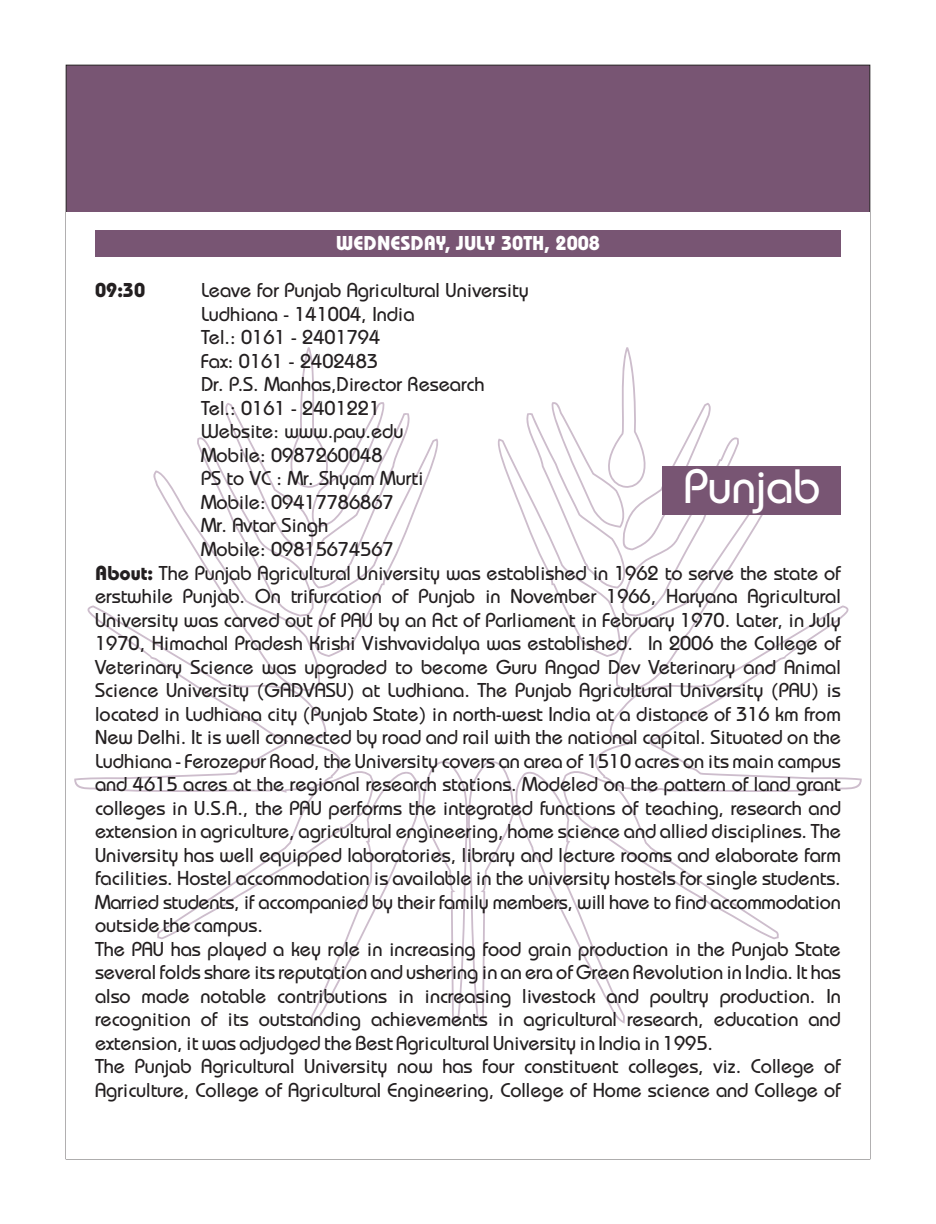
<style>
.page{position:relative;width:936px;height:1224px;background:#fff}
.page>*{position:absolute;margin:0;border:0;box-sizing:border-box;transform-origin:0 0}
.t1{font:48px "Bahamas";color:#fff}
.t2{font:20px "Bahamas";color:#231f20}
.t3{font:700 20px "Bahamas";color:#fff}
.t4{font:700 20px "Bahamas";color:#231f20}
.s1{font-weight:700}
</style>
<div class="page">
<div style="left:66px;top:65px;width:804px;height:147px;background:#785573"></div>
<svg style="left:74px;top:347px;width:394px;height:677px"></svg>
<svg style="left:468px;top:347px;width:394px;height:677px"></svg>
<div style="left:95px;top:230px;width:746px;height:27px;background:#785573"></div>
<div style="left:662px;top:466px;width:179px;height:49px;background:#785573"></div>
<p class="t3" style="left:336px;top:230px;width:266px">WEDNESDAY, JULY 30TH, 2008</p>
<p class="t4" style="left:95px;top:278px;width:52px">09:30</p>
<p class="t2" style="left:201px;top:279px;width:329px">Leave for Punjab Agricultural University</p>
<p class="t2" style="left:201px;top:302px;width:215px">Ludhiana - 141004, India</p>
<p class="t2" style="left:201px;top:326px;width:181px">Tel.: 0161 - 2401794</p>
<p class="t2" style="left:201px;top:349px;width:178px">Fax: 0161 - 2402483</p>
<p class="t2" style="left:201px;top:373px;width:285px">Dr. P.S. Manhas,Director Research</p>
<p class="t2" style="left:201px;top:396px;width:181px">Tel.: 0161 - 2401221</p>
<p class="t2" style="left:201px;top:420px;width:204px">Website: www.pau.edu</p>
<p class="t2" style="left:201px;top:443px;width:183px">Mobile: 0987260048</p>
<p class="t2" style="left:201px;top:467px;width:224px">PS to VC : Mr. Shyam Murti</p>
<p class="t2" style="left:201px;top:490px;width:194px">Mobile: 09417786867</p>
<p class="t2" style="left:201px;top:514px;width:128px">Mr. Avtar Singh</p>
<p class="t2" style="left:201px;top:537px;width:194px">Mobile: 09815674567</p>
<p class="t2" style="left:95px;top:561px;width:747px"><span class="s1">About:</span> The Punjab Agricultural University was established in 1962 to serve the state of</p>
<p class="t2" style="left:95px;top:585px;width:747px">erstwhile Punjab. On trifurcation of Punjab in November 1966, Haryana Agricultural</p>
<p class="t2" style="left:95px;top:608px;width:747px">University was carved out of PAU by an Act of Parliament in February 1970. Later, in July</p>
<p class="t2" style="left:95px;top:632px;width:747px">1970, Himachal Pradesh Krishi Vishvavidalya was established. In 2006 the College of</p>
<p class="t2" style="left:95px;top:655px;width:747px">Veterinary Science was upgraded to become Guru Angad Dev Veterinary and Animal</p>
<p class="t2" style="left:95px;top:679px;width:747px">Science University (GADVASU) at Ludhiana. The Punjab Agricultural University (PAU) is</p>
<p class="t2" style="left:95px;top:702px;width:747px">located in Ludhiana city (Punjab State) in north-west India at a distance of 316 km from</p>
<p class="t2" style="left:95px;top:726px;width:747px">New Delhi. It is well connected by road and rail with the national capital. Situated on the</p>
<p class="t2" style="left:95px;top:749px;width:747px">Ludhiana - Ferozepur Road, the University covers an area of 1510 acres on its main campus</p>
<p class="t2" style="left:95px;top:773px;width:747px">and 4615 acres at the regional research stations. Modeled on the pattern of land grant</p>
<p class="t2" style="left:95px;top:796px;width:747px">colleges in U.S.A., the PAU performs the integrated functions of teaching, research and</p>
<p class="t2" style="left:95px;top:820px;width:747px">extension in agriculture, agricultural engineering, home science and allied disciplines. The</p>
<p class="t2" style="left:95px;top:843px;width:747px">University has well equipped laboratories, library and lecture rooms and elaborate farm</p>
<p class="t2" style="left:95px;top:867px;width:747px">facilities. Hostel accommodation is available in the university hostels for single students.</p>
<p class="t2" style="left:95px;top:890px;width:747px">Married students, if accompanied by their family members, will have to find accommodation</p>
<p class="t2" style="left:95px;top:914px;width:169px">outside the campus.</p>
<p class="t2" style="left:95px;top:937px;width:747px">The PAU has played a key role in increasing food grain production in the Punjab State</p>
<p class="t2" style="left:95px;top:961px;width:747px">several folds share its reputation and ushering in an era of Green Revolution in India. It has</p>
<p class="t2" style="left:95px;top:984px;width:747px">also made notable contributions in increasing livestock and poultry production. In</p>
<p class="t2" style="left:95px;top:1008px;width:747px">recognition of its outstanding achievements in agricultural research, education and</p>
<p class="t2" style="left:95px;top:1031px;width:619px">extension, it was adjudged the Best Agricultural University in India in 1995.</p>
<p class="t2" style="left:95px;top:1055px;width:747px">The Punjab Agricultural University now has four constituent colleges, viz. College of</p>
<p class="t2" style="left:95px;top:1078px;width:747px">Agriculture, College of Agricultural Engineering, College of Home science and College of</p>
<h1 class="t1" style="left:684px;top:457px;width:138px">Punjab</h1>
</div>
